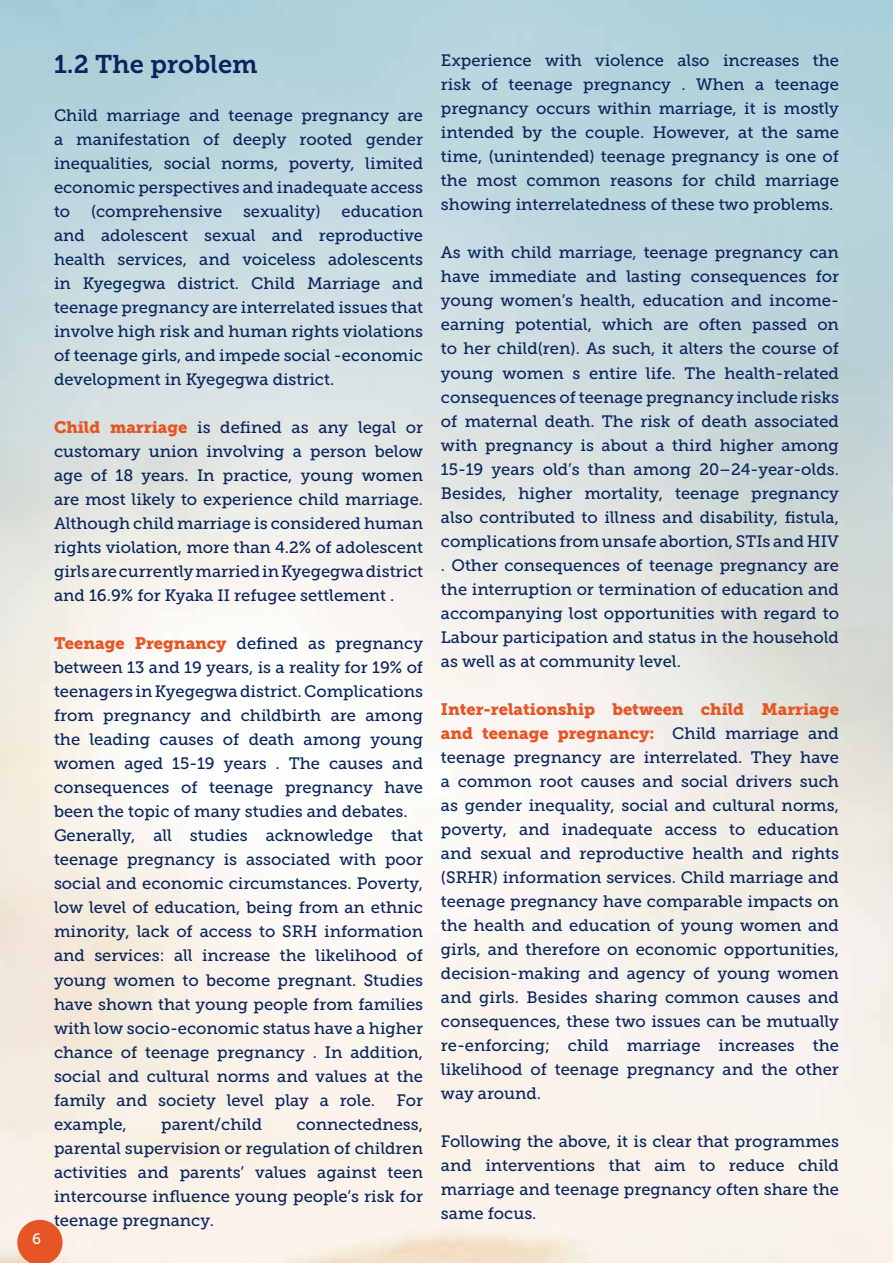
<style>
.page{position:relative;width:893px;height:1263px;background:#fff}
.page>*{position:absolute;margin:0;border:0;box-sizing:border-box;transform-origin:0 0}
.t1{font:25.5px "Museo Slab 700";color:#09255c}
.t2{font:16.5px/24px "Museo Slab 500";color:#09255c;text-align:justify}
.t3{font:16.5px/24px "Museo Slab 900";color:#e65525}
.t4{font:15px "Museo Slab 500";color:#fff}
.s1{font-family:"Museo Slab 900";color:#e65525}
.s2{font-family:"Museo Slab 500";color:#09255c}
</style>
<div class="page">
<svg style="left:17px;top:1220px;width:46px;height:43px;background:#e9734a"></svg>
<p class="t4" style="left:32px;top:1230px;width:10px">6</p>
<h1 class="t1" style="left:54px;top:50px;width:205px">1.2 The problem</h1>
<p class="t2" style="left:54px;top:104px;width:371px">Child marriage and teenage pregnancy are a manifestation of deeply rooted gender inequalities, social norms, poverty, limited economic perspectives and inadequate access to</p>
<p class="t2" style="left:91px;top:200px;width:133px">(comprehensive</p>
<p class="t2" style="left:243px;top:200px;width:79px">sexuality)</p>
<p class="t2" style="left:54px;top:200px;width:371px;text-indent:287px">education and adolescent sexual and reproductive health services, and voiceless adolescents in Kyegegwa district. Child Marriage and teenage pregnancy are interrelated issues that involve high risk and human rights violations of teenage girls, and impede social -economic development in Kyegegwa district.</p>
<p class="t2" style="left:54px;top:416px;width:371px"><span class="s1">Child marriage</span> is defined as any legal or customary union involving a person below age of 18 years. In practice, young women are most likely to experience child marriage.<br>Although child marriage is considered human rights violation, more than 4.2% of adolescent girls are currently married in Kyegegwa district and 16.9% for Kyaka II refugee settlement .</p>
<p class="t2" style="left:54px;top:632px;width:371px;text-align:left"><span class="s1">Teenage Pregnancy</span> defined as pregnancy between 13 and 19 years, is a reality for 19% of teenagers in Kyegegwa district. Complications from pregnancy and childbirth are among the leading causes of death among young women aged 15-19 years . The causes and consequences of teenage pregnancy have been the topic of many studies and debates.<br>Generally, all studies acknowledge that teenage pregnancy is associated with poor social and economic circumstances. Poverty, low level of education, being from an ethnic minority, lack of access to SRH information and services: all increase the likelihood of young women to become pregnant. Studies have shown that young people from families with low socio-economic status have a higher chance of teenage pregnancy . In addition, social and cultural norms and values at the family and society level play a role.</p>
<p class="t2" style="left:397px;top:1088px;width:28px">For</p>
<p class="t2" style="left:54px;top:1112px;width:74px">example,</p>
<p class="t2" style="left:161px;top:1112px;width:102px">parent/child</p>
<p class="t2" style="left:54px;top:1112px;width:371px;text-indent:242px">connectedness, parental supervision or regulation of children activities and parents’ values against teen intercourse influence young people’s risk for teenage pregnancy.</p>
<p class="t2" style="left:441px;top:49px;width:400px">Experience with violence also increases the risk of teenage pregnancy . When a teenage pregnancy occurs within marriage, it is mostly intended by the couple. However, at the same time, (unintended) teenage pregnancy is one of the most common reasons for child marriage showing interrelatedness of these two problems.</p>
<p class="t2" style="left:441px;top:241px;width:400px">As with child marriage, teenage pregnancy can have immediate and lasting consequences for young women’s health, education and income&shy;earning potential, which are often passed on to her child(ren). As such, it alters the course of young women s entire life. The health-related consequences of teenage pregnancy include risks of maternal death. The risk of death associated with pregnancy is about a third higher among 15-19 years old’s than among 20–24-year-olds.<br>Besides, higher mortality, teenage pregnancy also contributed to illness and disability, fistula, complications from unsafe abortion, STIs and HIV . Other consequences of teenage pregnancy are the interruption or termination of education and accompanying lost opportunities with regard to Labour participation and status in the household as well as at community level.</p>
<p class="t3" style="left:441px;top:697px;width:400px">Inter-relationship between child Marriage and teenage pregnancy: <span class="s2">Child marriage and</span></p>
<p class="t2" style="left:441px;top:745px;width:400px">teenage pregnancy are interrelated. They have a common root causes and social drivers such as gender inequality, social and cultural norms, poverty, and inadequate access to education and sexual and reproductive health and rights (SRHR) information services. Child marriage and teenage pregnancy have comparable impacts on the health and education of young women and girls, and therefore on economic opportunities, decision-making and agency of young women and girls. Besides sharing common causes and consequences, these two issues can be mutually re-enforcing; child marriage increases the likelihood of teenage pregnancy and the other way around.</p>
<p class="t2" style="left:441px;top:1129px;width:400px">Following the above, it is clear that programmes and interventions that aim to reduce child marriage and teenage pregnancy often share the same focus.</p>
</div>
